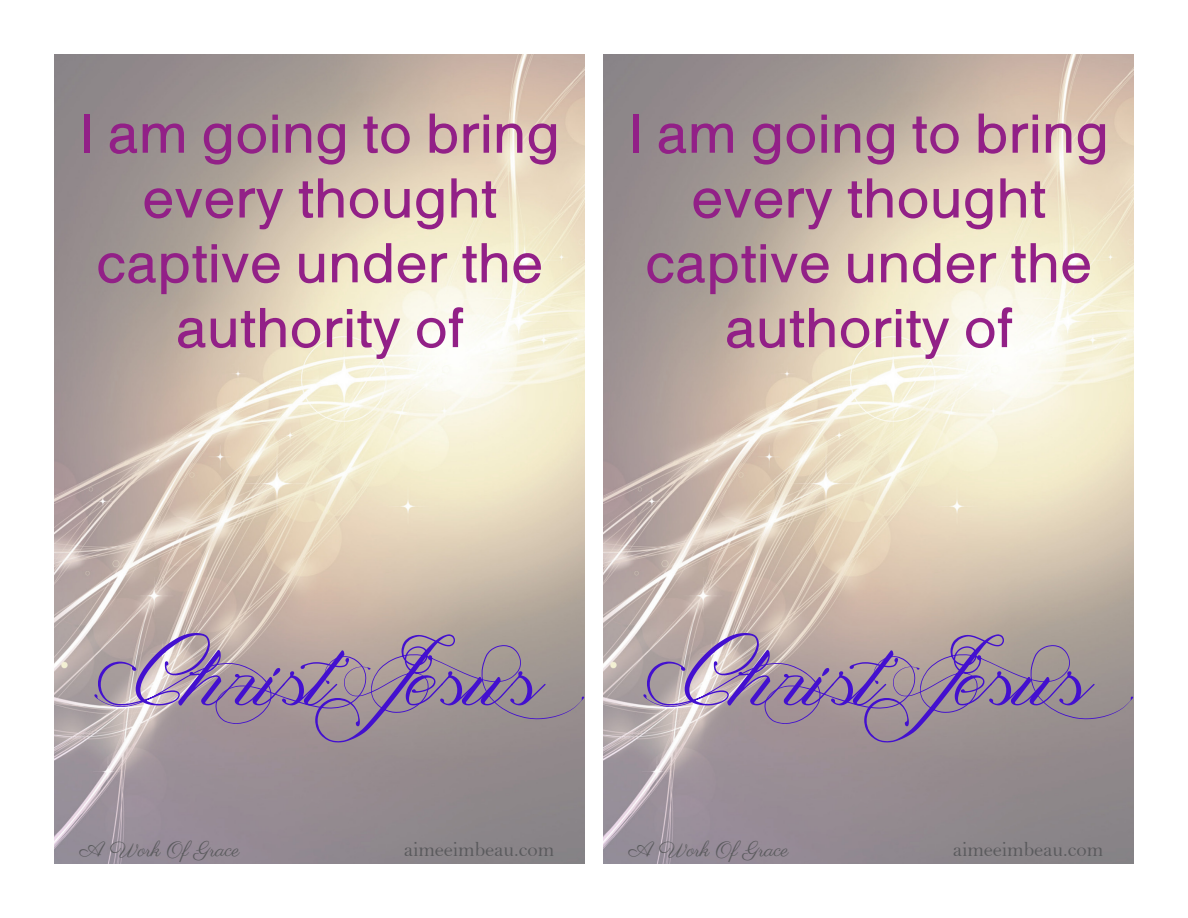
<style>
.page{position:relative;width:1188px;height:918px;background:#fff}
.page>*{position:absolute;margin:0;border:0;box-sizing:border-box;transform-origin:0 0}
.t1{font:italic 90px "Magnolia";color:#4310cf}
.t2{font:54px/64.8px "Kelvetica Nobis";color:#922087;text-align:center}
.t3{font:21px "Bell";color:#5a5a5d}
.t4{font:21px "Parisienne";color:#5a5a5d}
</style>
<div class="page">
<img style="left:54px;top:54px;width:531px;height:810px">
<img style="left:603px;top:54px;width:531px;height:810px">
<p class="t2" style="left:79px;top:106px;width:482px">I am going to bring every thought</p>
<p class="t2" style="left:96px;top:236px;width:449px">captive under the</p>
<p class="t2" style="left:176px;top:301px;width:288px">authority of</p>
<p class="t2" style="left:628px;top:106px;width:482px">I am going to bring every thought</p>
<p class="t2" style="left:645px;top:236px;width:449px">captive under the</p>
<p class="t2" style="left:725px;top:301px;width:288px">authority of</p>
<p class="t1" style="left:94px;top:613px;width:1090px">Christ Jesus Christ Jesus</p>
<p class="t4" style="left:80px;top:837px;width:161px">A Work Of Grace</p>
<p class="t3" style="left:404px;top:837px;width:152px">aimeeimbeau.com</p>
<p class="t4" style="left:629px;top:837px;width:161px">A Work Of Grace</p>
<p class="t3" style="left:953px;top:837px;width:152px">aimeeimbeau.com</p>
</div>
